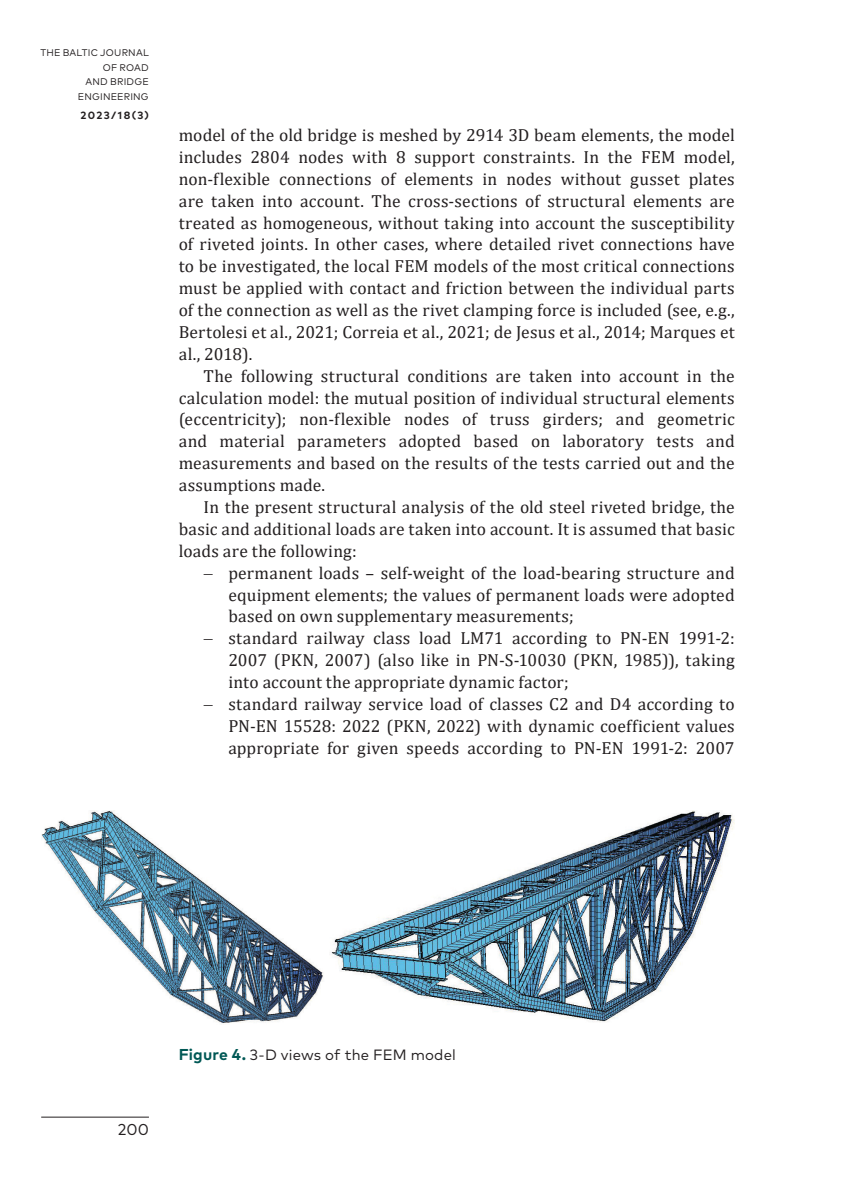
<style>
.page{position:relative;width:844px;height:1191px;background:#fff}
.page>*{position:absolute;margin:0;border:0;box-sizing:border-box;transform-origin:0 0}
.Pamats{font:17.5px/21.9px "Cambria";letter-spacing:.01em;color:#231f20;text-align:justify}
.Pamats_ciparbulets{font:17.5px/21.9px "Cambria";letter-spacing:.01em;color:#231f20;text-align:justify}
.t1{font:15.75px "Mark Pro";color:#231f20}
.Attela_paraksts{font:14.88px "Mark Pro";letter-spacing:.01em;color:#231f20}
.t2{font:700 10.5px "Mark Pro";letter-spacing:.13em;color:#231f20}
.t3{font:9.62px/14.3px "Mark Pro";letter-spacing:.02em;color:#231f20;text-align:right}
.s1{font-weight:700;font-size:15.75px;color:#005855}
</style>
<div class="page">
<hr style="left:41px;top:1116px;width:108px;height:1px;background:#231f20">
<img style="left:41px;top:810px;width:282px;height:213px">
<img style="left:331px;top:810px;width:403px;height:212px">
<p class="t3" style="left:40px;top:45px;width:110px">THE BALTIC JOURNAL<br>OF ROAD<br>AND BRIDGE<br>ENGINEERING</p>
<p class="t2" style="left:81px;top:107px;width:70px">2023/18(3)</p>
<p class="Pamats" style="left:179px;top:124px;width:557px">model of the old bridge is meshed by 2914 3D beam elements, the model includes 2804 nodes with 8 support constraints. In the FEM model, non-flexible connections of elements in nodes without gusset plates are taken into account. The cross-sections of structural elements are treated as homogeneous, without taking into account the susceptibility of riveted joints. In other cases, where detailed rivet connections have to be investigated, the local FEM models of the most critical connections must be applied with contact and friction between the individual parts of the connection as well as the rivet clamping force is included (see, e.g., Bertolesi et al., 2021; Correia et al., 2021; de Jesus et al., 2014; Marques et al., 2018).</p>
<p class="Pamats" style="left:179px;top:365px;width:557px;text-indent:25px">The following structural conditions are taken into account in the calculation model: the mutual position of individual structural elements (eccentricity); non-flexible nodes of truss girders; and geometric and material parameters adopted based on laboratory tests and measurements and based on the results of the tests carried out and the assumptions made.</p>
<p class="Pamats" style="left:179px;top:496px;width:557px;text-indent:25px">In the present structural analysis of the old steel riveted bridge, the basic and additional loads are taken into account. It is assumed that basic loads are the following:</p>
<p class="Pamats_ciparbulets" style="left:228px;top:561px;width:508px;text-indent:-25px">− permanent loads – self-weight of the load-bearing structure and equipment elements; the values of permanent loads were adopted based on own supplementary measurements;</p>
<p class="Pamats_ciparbulets" style="left:228px;top:627px;width:508px;text-indent:-25px">− standard railway class load LM71 according to PN-EN 1991-2:<br>2007 (PKN, 2007) (also like in PN-S-10030 (PKN, 1985)), taking into account the appropriate dynamic factor;</p>
<p class="Pamats_ciparbulets" style="left:228px;top:693px;width:508px;text-indent:-25px">− standard railway service load of classes C2 and D4 according to PN-EN 15528: 2022 (PKN, 2022) with dynamic coefficient values appropriate for given speeds according to PN-EN 1991-2: 2007</p>
<p class="t1" style="left:118px;top:1118px;width:32px">200</p>
<p class="Attela_paraksts" style="left:179px;top:1043px;width:279px"><span class="s1">Figure 4.</span> 3-D views of the FEM model</p>
</div>
